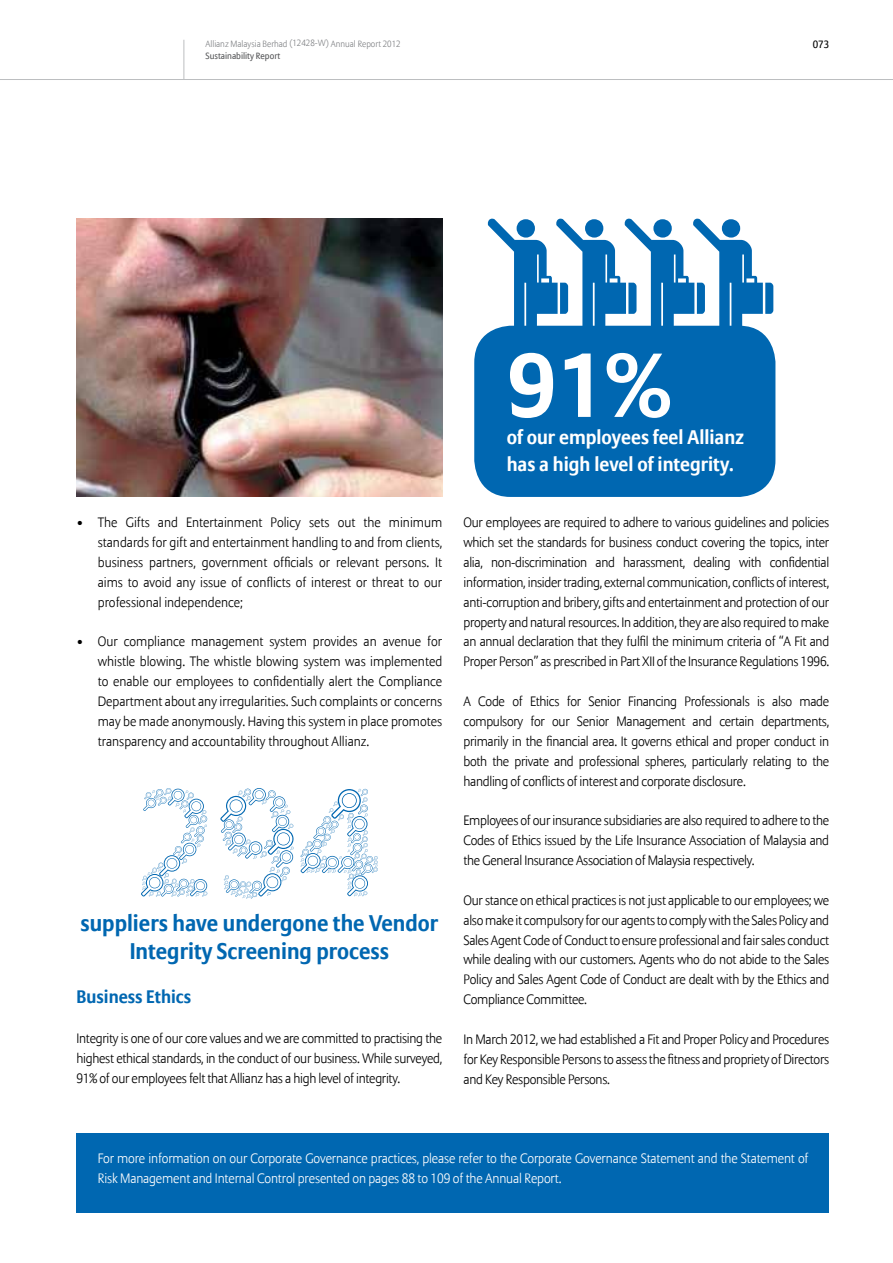
<style>
.page{position:relative;width:893px;height:1263px;background:#fff}
.page>*{position:absolute;margin:0;border:0;box-sizing:border-box;transform-origin:0 0}
.t1{font:700 90px "Allianz Sans";color:#fff}
.t2{font:700 22.5px/28.5px "Allianz Sans";color:#0067b1;text-align:center}
.t3{font:700 19.5px/27px "Allianz Sans";color:#fff}
.t4{font:700 18px "Allianz Sans";color:#0067b1}
.t5{font:300 13.5px/19.8px "Allianz Sans";letter-spacing:-.02em;color:#000;text-align:justify}
.t6{font:300 13.5px/19.8px "Allianz Sans";letter-spacing:-.01em;color:#fff}
.t7{font:10.5px "Allianz Sans";color:#000}
.t8{font:300 9px "Allianz Sans";color:#808285}
.t9{font:9px "Allianz Sans";color:#58595b}
</style>
<div class="page">
<hr style="left:184px;top:40px;width:1px;height:40px;background:#bcbec0">
<hr style="left:0;top:79px;width:893px;height:1px;background:#bcbec0">
<img style="left:77px;top:219px;width:365px;height:278px">
<div style="left:77px;top:1133px;width:752px;height:79px;background:#0067b1"></div>
<svg style="left:301px;top:789px;width:77px;height:107px"></svg>
<svg style="left:141px;top:788px;width:66px;height:109px"></svg>
<svg style="left:220px;top:788px;width:74px;height:110px"></svg>
<svg style="left:488px;top:219px;width:285px;height:111px"></svg>
<div style="left:474px;top:326px;width:301px;height:171px;background:#0067b1;border-radius:37px"></div>
<p class="t8" style="left:206px;top:38px;width:197px">Allianz Malaysia Berhad (12428-W) Annual Report 2012</p>
<p class="t7" style="left:813px;top:38px;width:18px">073</p>
<p class="t9" style="left:206px;top:51px;width:76px">Sustainability Report</p>
<p class="t5" style="left:98px;top:513px;width:346px;text-indent:-21px">• The Gifts and Entertainment Policy sets out the minimum standards for gift and entertainment handling to and from clients, business partners, government officials or relevant persons. It aims to avoid any issue of conflicts of interest or threat to our professional independence;</p>
<p class="t5" style="left:98px;top:632px;width:346px;text-indent:-21px">• Our compliance management system provides an avenue for whistle blowing. The whistle blowing system was implemented to enable our employees to confidentially alert the Compliance Department about any irregularities. Such complaints or concerns may be made anonymously. Having this system in place promotes transparency and accountability throughout Allianz.</p>
<h2 class="t2" style="left:81px;top:909px;width:359px">suppliers have undergone the Vendor<br>Integrity Screening process</h2>
<h3 class="t4" style="left:77px;top:986px;width:116px">Business Ethics</h3>
<p class="t5" style="left:77px;top:1029px;width:367px">Integrity is one of our core values and we are committed to practising the highest ethical standards, in the conduct of our business. While surveyed, 91% of our employees felt that Allianz has a high level of integrity.</p>
<h1 class="t1" style="left:507px;top:328px;width:165px">91%</h1>
<h3 class="t3" style="left:507px;top:424px;width:239px">of our employees feel Allianz has a high level of integrity.</h3>
<p class="t5" style="left:463px;top:513px;width:367px">Our employees are required to adhere to various guidelines and policies which set the standards for business conduct covering the topics, inter alia, non-discrimination and harassment, dealing with confidential information, insider trading, external communication, conflicts of interest, anti-corruption and bribery, gifts and entertainment and protection of our property and natural resources. In addition, they are also required to make an annual declaration that they fulfil the minimum criteria of “A Fit and Proper Person” as prescribed in Part XII of the Insurance Regulations 1996.</p>
<p class="t5" style="left:463px;top:692px;width:367px">A Code of Ethics for Senior Financing Professionals is also made compulsory for our Senior Management and certain departments, primarily in the financial area. It governs ethical and proper conduct in both the private and professional spheres, particularly relating to the handling of conflicts of interest and corporate disclosure.</p>
<p class="t5" style="left:463px;top:811px;width:367px">Employees of our insurance subsidiaries are also required to adhere to the Codes of Ethics issued by the Life Insurance Association of Malaysia and the General Insurance Association of Malaysia respectively.</p>
<p class="t5" style="left:463px;top:891px;width:367px">Our stance on ethical practices is not just applicable to our employees; we also make it compulsory for our agents to comply with the Sales Policy and Sales Agent Code of Conduct to ensure professional and fair sales conduct while dealing with our customers. Agents who do not abide to the Sales Policy and Sales Agent Code of Conduct are dealt with by the Ethics and Compliance Committee.</p>
<p class="t5" style="left:463px;top:1030px;width:367px">In March 2012, we had established a Fit and Proper Policy and Procedures for Key Responsible Persons to assess the fitness and propriety of Directors and Key Responsible Persons.</p>
<p class="t6" style="left:98px;top:1149px;width:712px">For more information on our Corporate Governance practices, please refer to the Corporate Governance Statement and the Statement of<br>Risk Management and Internal Control presented on pages 88 to 109 of the Annual Report.</p>
</div>
